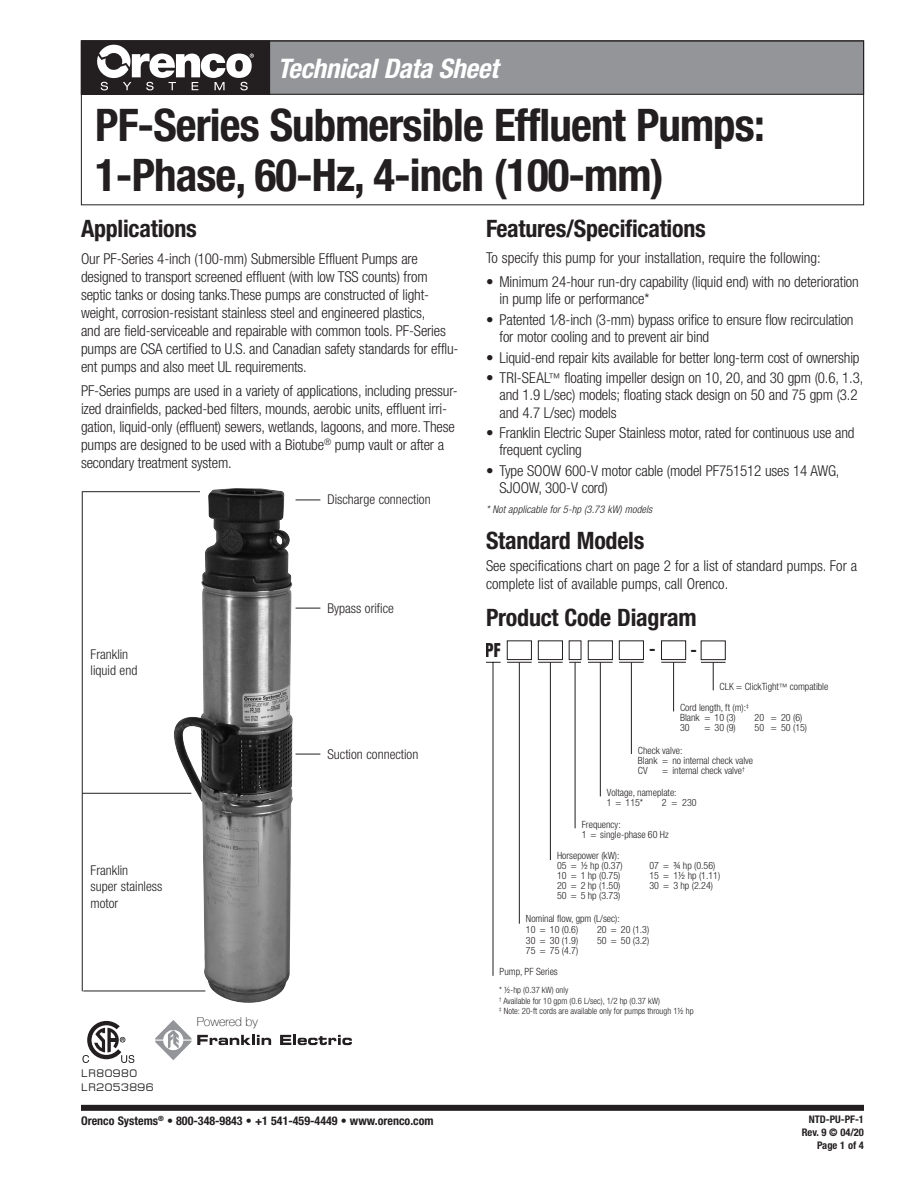
<style>
.page{position:relative;width:918px;height:1188px;background:#fff}
.page>*{position:absolute;margin:0;border:0;box-sizing:border-box;transform-origin:0 0}
.t1{font:700 condensed 45px/49.5px "Helvetica Neue";letter-spacing:-.02em;color:#231f20}
.t2{font:italic 700 condensed 27px "Helvetica Neue";letter-spacing:-.01em;color:#fff}
.TDS_Subheads_2{font:700 condensed 24px "Helvetica Neue";letter-spacing:-.01em;color:#231f20}
.t3{font:17.55px "Helvetica Inserat";color:#231f20;scale:.89 1}
.t4{font:700 condensed 17.55px "Helvetica Neue";color:#231f20}
.TDS_Text{font:300 condensed 15px/18px "Helvetica Neue";letter-spacing:-.01em;color:#231f20}
.OSI_CallOuts{font:300 condensed 13.5px/16.5px "Helvetica Neue";color:#231f20}
.t5{font:100 12.3px "Helvetica Neue";color:#231f20}
.t6{font:700 condensed 12px "Helvetica Neue";color:#231f20}
.t7{font:10.95px/13.6px "Micro FLF";letter-spacing:.05em;color:#231f20;scale:1.07 1}
.Footnotes{font:italic 300 condensed 10.5px "Helvetica Neue";letter-spacing:.01em;color:#231f20}
.t8{font:700 condensed 10.5px/12.6px "Helvetica Neue";color:#231f20;text-align:right}
.t9{font:300 condensed 10.05px/10.1px "Helvetica Neue";color:#231f20}
.t10{font:300 condensed 8.7px/10.5px "Helvetica Neue";color:#231f20}
.s1{font-size:12px}
.s2{font-size:8.7px}
</style>
<div class="page">
<div style="left:81px;top:41px;width:783px;height:53px;background:#939598"></div>
<div style="left:81px;top:40px;width:783px;height:55px;border:1px solid #231f20"></div>
<div style="left:81px;top:41px;width:189px;height:53px;background:#231f20"></div>
<svg style="left:97px;top:45px;width:157px;height:45px"></svg>
<div style="left:81px;top:40px;width:189px;height:55px;border:1px solid #231f20"></div>
<div style="left:81px;top:1105px;width:783px;height:6px;background:#231f20"></div>
<div style="left:81px;top:40px;width:783px;height:165px;border:1px solid #231f20"></div>
<hr style="left:493px;top:662px;width:1px;height:314px;background:#231f20">
<svg style="left:486px;top:641px;width:201px;height:283px"></svg>
<svg style="left:701px;top:641px;width:25px;height:50px"></svg>
<img style="left:174px;top:488px;width:119px;height:515px">
<hr style="left:82px;top:491px;width:1px;height:500px;background:#231f20">
<svg style="left:296px;top:500px;width:24px;height:1px"></svg>
<svg style="left:296px;top:608px;width:24px;height:1px"></svg>
<svg style="left:296px;top:754px;width:24px;height:1px"></svg>
<hr style="left:82px;top:793px;width:109px;height:1px;background:#231f20">
<hr style="left:83px;top:991px;width:122px;height:1px;background:#231f20">
<hr style="left:82px;top:491px;width:118px;height:1px;background:#231f20">
<svg style="left:82px;top:1021px;width:52px;height:42px"></svg>
<svg style="left:280px;top:1035px;width:72px;height:10px"></svg>
<svg style="left:155px;top:1020px;width:116px;height:40px"></svg>
<h2 class="t2" style="left:278px;top:52px;width:222px">Technical Data Sheet</h2>
<h1 class="t1" style="left:95px;top:100px;width:671px">PF-Series Submersible Effluent Pumps:<br>1-Phase, 60-Hz, 4-inch (100-mm)</h1>
<p class="TDS_Subheads_2" style="left:81px;top:214px;width:117px">Applications</p>
<p class="TDS_Text" style="left:81px;top:249px;width:379px">Our PF-Series 4-inch (100-mm) Submersible Effluent Pumps are designed to transport screened effluent (with low TSS counts) from septic tanks or dosing tanks.These pumps are constructed of light&shy;weight, corrosion-resistant stainless steel and engineered plastics,<br>and are field-serviceable and repairable with common tools. PF-Series pumps are CSA certified to U.S. and Canadian safety standards for efflu&shy;ent pumps and also meet UL requirements.</p>
<p class="TDS_Text" style="left:81px;top:382px;width:378px">PF-Series pumps are used in a variety of applications, including pressur&shy;ized drainfields, packed-bed filters, mounds, aerobic units, effluent irri&shy;gation, liquid-only (effluent) sewers, wetlands, lagoons, and more. These pumps are designed to be used with a Biotube<sup>®</sup> pump vault or after a secondary treatment system.</p>
<p class="TDS_Subheads_2" style="left:486px;top:214px;width:221px">Features/Specifications</p>
<p class="TDS_Text" style="left:486px;top:249px;width:336px">To specify this pump for your installation, require the following:</p>
<p class="TDS_Text" style="left:500px;top:273px;width:361px;line-height:17.2px;text-indent:-14px">• Minimum 24-hour run-dry capability (liquid end) with no deterioration in pump life or performance*</p>
<p class="TDS_Text" style="left:500px;top:311px;width:356px;line-height:17.2px;text-indent:-14px">• Patented 1⁄8-inch (3-mm) bypass orifice to ensure flow recirculation for motor cooling and to prevent air bind</p>
<p class="TDS_Text" style="left:486px;top:348px;width:375px">• Liquid-end repair kits available for better long-term cost of ownership</p>
<p class="TDS_Text" style="left:500px;top:369px;width:365px;line-height:17.2px;text-indent:-14px">• TRI-SEAL<span class="s1">™</span> floating impeller design on 10, 20, and 30 gpm (0.6, 1.3, and 1.9 L/sec) models; floating stack design on 50 and 75 gpm (3.2 and 4.7 L/sec) models</p>
<p class="TDS_Text" style="left:500px;top:424px;width:357px;line-height:17.2px;text-indent:-14px">• Franklin Electric Super Stainless motor, rated for continuous use and frequent cycling</p>
<p class="TDS_Text" style="left:500px;top:462px;width:342px;line-height:17.2px;text-indent:-14px">• Type SOOW 600-V motor cable (model PF751512 uses 14 AWG,<br>SJOOW, 300-V cord)</p>
<p class="Footnotes" style="left:486px;top:503px;width:168px">* Not applicable for 5-hp (3.73 kW) models</p>
<p class="TDS_Subheads_2" style="left:486px;top:526px;width:160px">Standard Models</p>
<p class="TDS_Text" style="left:486px;top:557px;width:373px">See specifications chart on page 2 for a list of standard pumps. For a complete list of available pumps, call Orenco.</p>
<p class="TDS_Subheads_2" style="left:486px;top:603px;width:212px">Product Code Diagram</p>
<p class="t3" style="left:485px;top:640px;width:19px">PF</p>
<p class="t4" style="left:649px;top:639px;width:8px">-</p>
<p class="OSI_CallOuts" style="left:327px;top:491px;width:105px">Discharge connection</p>
<p class="OSI_CallOuts" style="left:327px;top:600px;width:68px">Bypass orifice</p>
<p class="OSI_CallOuts" style="left:91px;top:646px;width:48px">Franklin liquid end</p>
<p class="t4" style="left:690px;top:639px;width:8px">-</p>
<p class="OSI_CallOuts" style="left:91px;top:862px;width:73px">Franklin<br>super stainless motor</p>
<p class="t7" style="left:81px;top:1067px;width:69px">LR80980<br>LR2053896</p>
<p class="t5" style="left:197px;top:1012px;width:62px">Powered by</p>
<p class="OSI_CallOuts" style="left:327px;top:746px;width:92px">Suction connection</p>
<p class="t9" style="left:720px;top:681px;width:110px">CLK = ClickTight<span class="s2">™</span> compatible</p>
<p class="t9" style="left:680px;top:703px;width:70px">Cord length, ft (m):<sup>‡<br></sup>Blank = 10 (3)</p>
<p class="t9" style="left:755px;top:713px;width:49px">20 = 20 (6)</p>
<p class="t9" style="left:680px;top:723px;width:11px">30</p>
<p class="t9" style="left:704px;top:723px;width:33px">= 30 (9)</p>
<p class="t9" style="left:755px;top:723px;width:54px">50 = 50 (15)</p>
<p class="t9" style="left:638px;top:745px;width:117px">Check valve:<br>Blank = no internal check valve<br>CV</p>
<p class="t9" style="left:662px;top:765px;width:84px">= internal check valve<sup>†</sup></p>
<p class="t9" style="left:607px;top:788px;width:71px">Voltage, nameplate:<br>1 = 115*</p>
<p class="t9" style="left:662px;top:798px;width:36px">2 = 230</p>
<p class="t9" style="left:582px;top:820px;width:88px">Frequency:<br>1 = single-phase 60 Hz</p>
<p class="t9" style="left:557px;top:850px;width:67px">Horsepower (kW):<br>05 = ½ hp (0.37)</p>
<p class="t9" style="left:649px;top:860px;width:68px">07 = ¾ hp (0.56)</p>
<p class="t9" style="left:557px;top:870px;width:65px">10 = 1 hp (0.75)</p>
<p class="t9" style="left:649px;top:870px;width:72px">15 = 1½ hp (1.11)</p>
<p class="t9" style="left:557px;top:880px;width:65px">20 = 2 hp (1.50)</p>
<p class="t9" style="left:649px;top:880px;width:65px">30 = 3 hp (2.24)</p>
<p class="t9" style="left:557px;top:890px;width:65px">50 = 5 hp (3.73)</p>
<p class="t9" style="left:526px;top:913px;width:95px;line-height:10.6px">Nominal flow, gpm (L/sec):<br>10 = 10 (0.6)</p>
<p class="t9" style="left:597px;top:924px;width:54px">20 = 20 (1.3)</p>
<p class="t9" style="left:526px;top:935px;width:54px">30 = 30 (1.9)</p>
<p class="t9" style="left:597px;top:935px;width:54px">50 = 50 (3.2)</p>
<p class="t9" style="left:500px;top:940px;width:80px;line-height:21.3px;text-indent:26px">75 = 75 (4.7)<br>Pump, PF Series</p>
<p class="t10" style="left:499px;top:985px;width:196px">* ½-hp (0.37 kW) only<br><sup>†</sup> Available for 10 gpm (0.6 L/sec), 1/2 hp (0.37 kW)<br><sup>‡</sup> Note: 20-ft cords are available only for pumps through 1½ hp</p>
<p class="t6" style="left:81px;top:1113px;width:354px">Orenco Systems<sup>®</sup> • 800-348-9843 • +1 541-459-4449 • www.orenco.com</p>
<p class="t8" style="left:802px;top:1113px;width:64px">NTD-PU-PF-1<br>Rev. 9 © 04/20<br>Page 1 of 4</p>
</div>
